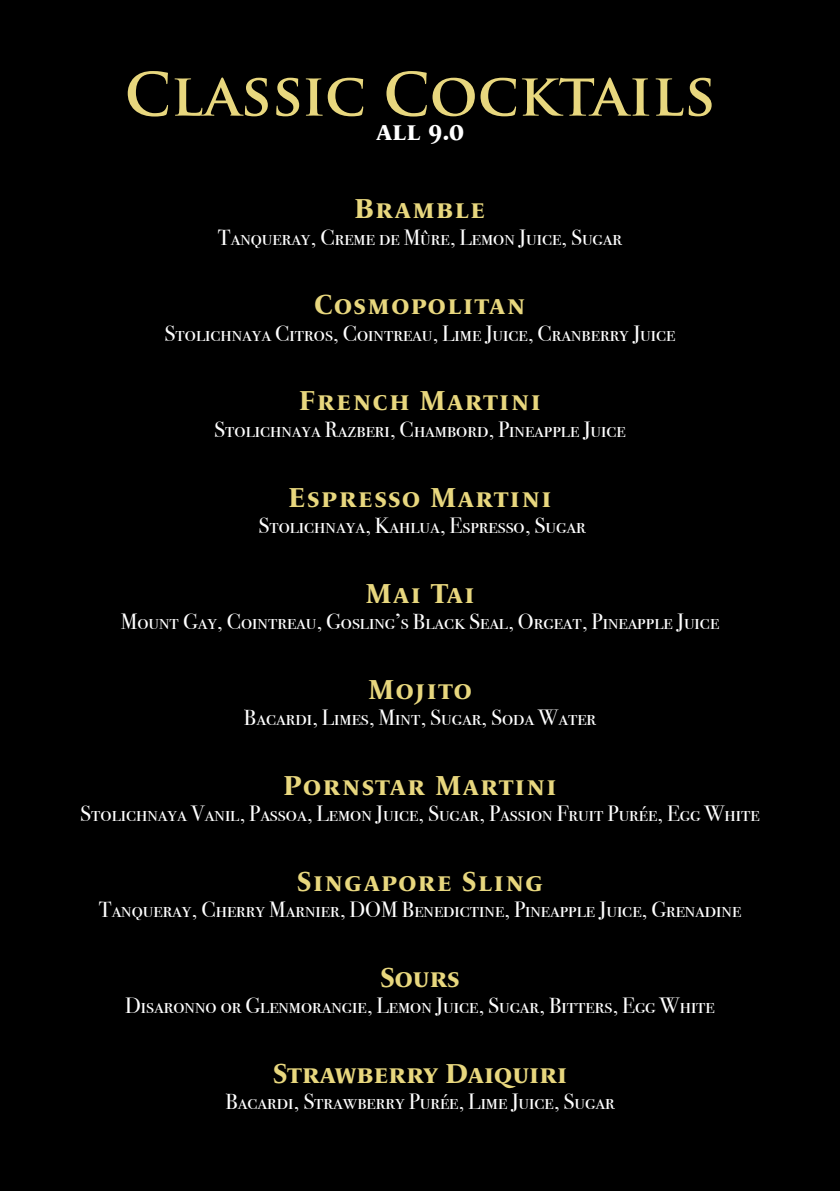
<style>
.page{position:relative;width:840px;height:1191px;background:#fff}
.page>*{position:absolute;margin:0;border:0;box-sizing:border-box;transform-origin:0 0}
.t1{font:700 58px "Trajan Pro";color:#e8d77e}
.t2{font:28px "Le Monde Livre Bold SC";letter-spacing:.05em;color:#e8d77e}
.t3{font:28px "Le Monde Livre Bold SC";color:#e8d77e}
.t4{font:28px "Le Monde Livre Bold SC";color:#fff}
.t5{font:22px "Bodoni Svty Two SCITCTT";color:#fff}
</style>
<div class="page">
<div style="left:0;top:0;width:839px;height:1191px;background:#000"></div>
<h1 class="t1" style="left:124px;top:58px;width:592px">CLASSIC COCKTAILS</h1>
<p class="t4" style="left:376px;top:113px;width:89px">all 9.0</p>
<p class="t2" style="left:354px;top:192px;width:132px">Bramble</p>
<p class="t5" style="left:218px;top:224px;width:405px">Tanqueray, Creme de Mûre, Lemon Juice, Sugar</p>
<p class="t2" style="left:314px;top:288px;width:212px">Cosmopolitan</p>
<p class="t5" style="left:164px;top:320px;width:512px">Stolichnaya Citros, Cointreau, Lime Juice, Cranberry Juice</p>
<p class="t2" style="left:299px;top:384px;width:243px">French Martini</p>
<p class="t5" style="left:214px;top:416px;width:413px">Stolichnaya Razberi, Chambord, Pineapple Juice</p>
<p class="t2" style="left:288px;top:480px;width:264px">Espresso Martini</p>
<p class="t5" style="left:258px;top:512px;width:328px">Stolichnaya, Kahlua, Espresso, Sugar</p>
<p class="t2" style="left:365px;top:576px;width:110px">Mai Tai</p>
<p class="t5" style="left:121px;top:608px;width:599px">Mount Gay, Cointreau, Gosling’s Black Seal, Orgeat, Pineapple Juice</p>
<p class="t2" style="left:368px;top:672px;width:105px">Mojito</p>
<p class="t5" style="left:244px;top:704px;width:353px">Bacardi, Limes, Mint, Sugar, Soda Water</p>
<p class="t2" style="left:283px;top:768px;width:274px">Pornstar Martini</p>
<p class="t5" style="left:80px;top:800px;width:680px">Stolichnaya Vanil, Passoa, Lemon Juice, Sugar, Passion Fruit Purée, Egg White</p>
<p class="t2" style="left:297px;top:864px;width:248px">Singapore Sling</p>
<p class="t5" style="left:99px;top:896px;width:643px">Tanqueray, Cherry Marnier, DOM Benedictine, Pineapple Juice, Grenadine</p>
<p class="t2" style="left:380px;top:960px;width:81px">Sours</p>
<p class="t5" style="left:125px;top:992px;width:590px">Disaronno or Glenmorangie, Lemon Juice, Sugar, Bitters, Egg White</p>
<p class="t3" style="left:272px;top:1056px;width:296px">Strawberry Daiquiri</p>
<p class="t5" style="left:225px;top:1088px;width:390px">Bacardi, Strawberry Purée, Lime Juice, Sugar</p>
</div>
